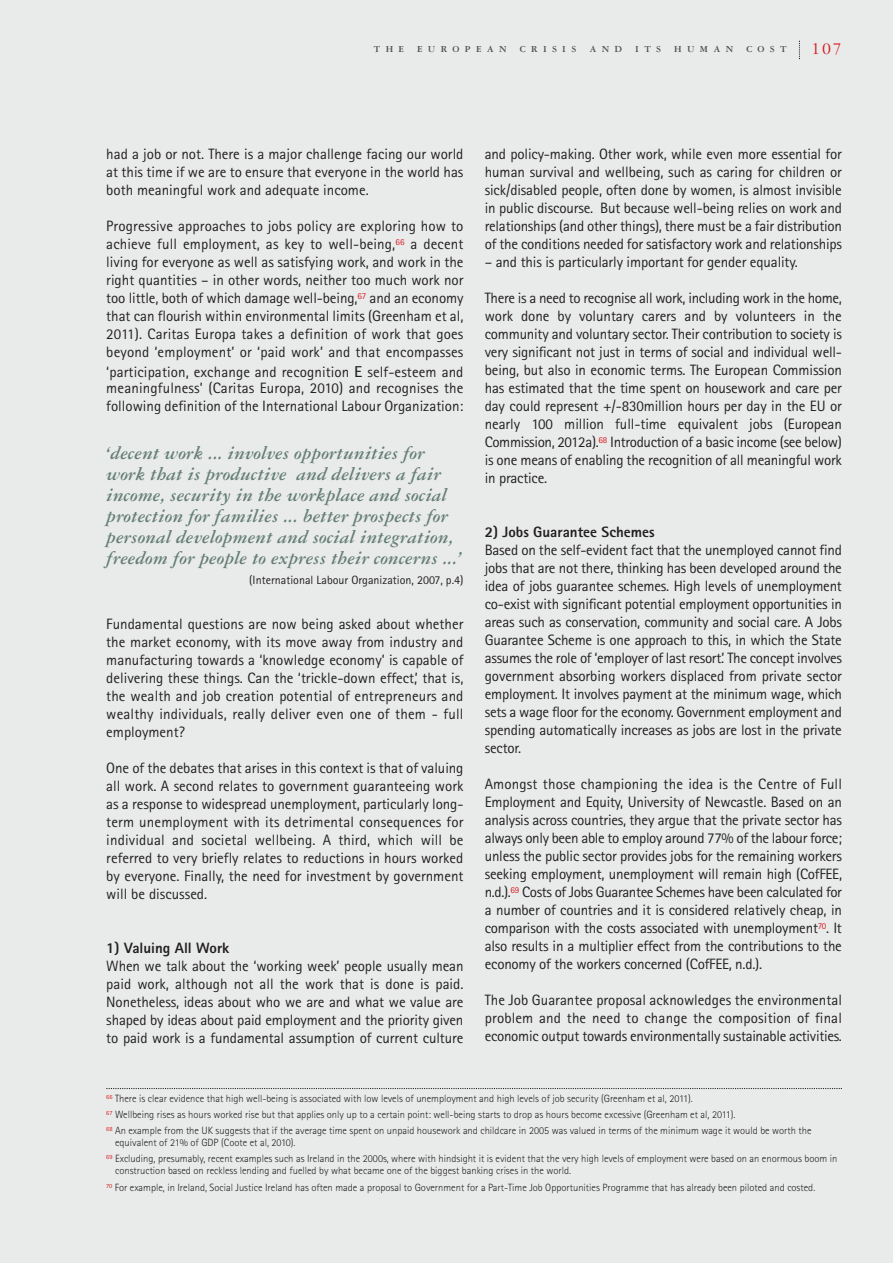
<style>
.page{position:relative;width:893px;height:1263px;background:#e9ebea}
.page>*{position:absolute;margin:0;border:0;box-sizing:border-box;transform-origin:0 0}
.t1{font:italic 700 19.5px/21px "Garamond 3 LT Std";color:#657e76}
.t2{font:18px "Garamond 3 LT Std";color:#d71920}
.t3{font:15px/18px "Rotis Sans Serif";letter-spacing:-.005em;color:#231f20;text-align:justify}
.t4{font:800 15px "Rotis Sans Serif";color:#231f20}
.t5{font:12px "Rotis Sans Serif";color:#231f20}
.t6{font:300 10.5px/16.2px "Rotis Sans Serif";color:#231f20}
.t7{font:700 9.75px "Garamond 3 LT Std";letter-spacing:.545em;color:#4c4c4e}
.s1{font-family:"Lucida Grande"}
</style>
<div class="page">
<svg style="left:799px;top:41px;width:1px;height:18px"></svg>
<svg style="left:106px;top:1088px;width:736px;height:1px"></svg>
<p class="t7" style="left:374px;top:46px;width:32px">THE</p>
<p class="t7" style="left:417px;top:46px;width:91px">EUROPEAN</p>
<p class="t7" style="left:520px;top:46px;width:58px">CRISIS</p>
<p class="t7" style="left:589px;top:46px;width:34px">AND</p>
<p class="t7" style="left:635px;top:46px;width:27px">ITS</p>
<p class="t7" style="left:674px;top:46px;width:61px">HUMAN</p>
<p class="t7" style="left:746px;top:46px;width:42px">COST</p>
<p class="t2" style="left:811px;top:42px;width:32px">107</p>
<p class="t3" style="left:106px;top:147px;width:359px">had a job or not. There is a major challenge facing our world at this time if we are to ensure that everyone in the world has both meaningful work and adequate income.</p>
<p class="t3" style="left:106px;top:219px;width:359px">Progressive approaches to jobs policy are exploring how to achieve full employment, as key to well-being,<sup>66</sup> a decent living for everyone as well as satisfying work, and work in the right quantities – in other words, neither too much work nor too little, both of which damage well-being,<sup>67</sup> and an economy that can flourish within environmental limits (Greenham et al, 2011). Caritas Europa takes a definition of work that goes beyond ‘employment’ or ‘paid work’ and that encompasses</p>
<p class="t3" style="left:106px;top:364px;width:359px;line-height:17.4px">‘participation, exchange and recognition <span class="s1">Е</span> self-esteem and meaningfulness’ (Caritas Europa, 2010) and recognises the following definition of the International Labour Organization:</p>
<p class="t1" style="left:106px;top:445px;width:357px">‘decent work ... involves opportunities for work that is productive and delivers a fair income, security in the workplace and social protection for families ... better prospects for personal development and social integration, freedom for people to express their concerns ...’</p>
<p class="t5" style="left:249px;top:575px;width:216px">(International Labour Organization, 2007, p.4)</p>
<p class="t3" style="left:106px;top:616px;width:359px">Fundamental questions are now being asked about whether the market economy, with its move away from industry and manufacturing towards a ‘knowledge economy’ is capable of delivering these things. Can the ‘trickle-down effect,’ that is, the wealth and job creation potential of entrepreneurs and wealthy individuals, really deliver even one of them - full employment?</p>
<p class="t3" style="left:106px;top:760px;width:359px">One of the debates that arises in this context is that of valuing all work. A second relates to government guaranteeing work as a response to widespread unemployment, particularly long&shy;term unemployment with its detrimental consequences for individual and societal wellbeing. A third, which will be referred to very briefly relates to reductions in hours worked by everyone. Finally, the need for investment by government will be discussed.</p>
<p class="t4" style="left:106px;top:942px;width:125px">1) Valuing All Work</p>
<p class="t3" style="left:106px;top:958px;width:359px">When we talk about the ‘working week’ people usually mean paid work, although not all the work that is done is paid.<br>Nonetheless, ideas about who we are and what we value are shaped by ideas about paid employment and the priority given to paid work is a fundamental assumption of current culture</p>
<p class="t3" style="left:485px;top:147px;width:359px">and policy-making. Other work, while even more essential for human survival and wellbeing, such as caring for children or sick/disabled people, often done by women, is almost invisible in public discourse. But because well-being relies on work and relationships (and other things), there must be a fair distribution of the conditions needed for satisfactory work and relationships</p>
<p class="t3" style="left:485px;top:255px;width:315px">– and this is particularly important for gender equality.</p>
<p class="t3" style="left:485px;top:291px;width:359px">There is a need to recognise all work, including work in the home, work done by voluntary carers and by volunteers in the community and voluntary sector. Their contribution to society is very significant not just in terms of social and individual well&shy;being, but also in economic terms. The European Commission has estimated that the time spent on housework and care per day could represent +/-830million hours per day in the EU or nearly 100 million full-time equivalent jobs (European Commission, 2012a).<sup>68</sup> Introduction of a basic income (see below) is one means of enabling the recognition of all meaningful work in practice.</p>
<p class="t4" style="left:485px;top:527px;width:171px">2) Jobs Guarantee Schemes</p>
<p class="t3" style="left:485px;top:543px;width:359px">Based on the self-evident fact that the unemployed cannot find jobs that are not there, thinking has been developed around the idea of jobs guarantee schemes. High levels of unemployment co-exist with significant potential employment opportunities in areas such as conservation, community and social care. A Jobs Guarantee Scheme is one approach to this, in which the State assumes the role of ‘employer of last resort.’ The concept involves government absorbing workers displaced from private sector employment. It involves payment at the minimum wage, which sets a wage floor for the economy. Government employment and spending automatically increases as jobs are lost in the private sector.</p>
<p class="t3" style="left:485px;top:777px;width:359px">Amongst those championing the idea is the Centre of Full Employment and Equity, University of Newcastle. Based on an analysis across countries, they argue that the private sector has always only been able to employ around 77% of the labour force; unless the public sector provides jobs for the remaining workers seeking employment, unemployment will remain high (CofFEE, n.d.).<sup>69</sup> Costs of Jobs Guarantee Schemes have been calculated for a number of countries and it is considered relatively cheap, in comparison with the costs associated with unemployment<sup>70</sup>. It also results in a multiplier effect from the contributions to the economy of the workers concerned (CofFEE, n.d.).</p>
<p class="t3" style="left:485px;top:993px;width:359px">The Job Guarantee proposal acknowledges the environmental problem and the need to change the composition of final economic output towards environmentally sustainable activities.</p>
<p class="t6" style="left:106px;top:1091px;width:707px"><sup>66</sup> There is clear evidence that high well-being is associated with low levels of unemployment and high levels of job security (Greenham et al, 2011).<br><sup>67</sup> Wellbeing rises as hours worked rise but that applies only up to a certain point: well-being starts to drop as hours become excessive (Greenham et al, 2011).<br><sup>68</sup> An example from the UK suggests that if the average time spent on unpaid housework and childcare in 2005 was valued in terms of the minimum wage it would be worth the</p>
<p class="t6" style="left:106px;top:1135px;width:732px;text-indent:9px">equivalent of 21% of GDP (Coote et al, 2010).<br><sup>69</sup> Excluding, presumably, recent examples such as Ireland in the 2000s, where with hindsight it is evident that the very high levels of employment were based on an enormous boom in</p>
<p class="t6" style="left:106px;top:1163px;width:710px;text-indent:9px">construction based on reckless lending and fuelled by what became one of the biggest banking crises in the world.<br><sup>70</sup> For example, in Ireland, Social Justice Ireland has often made a proposal to Government for a Part-Time Job Opportunities Programme that has already been piloted and costed.</p>
</div>
